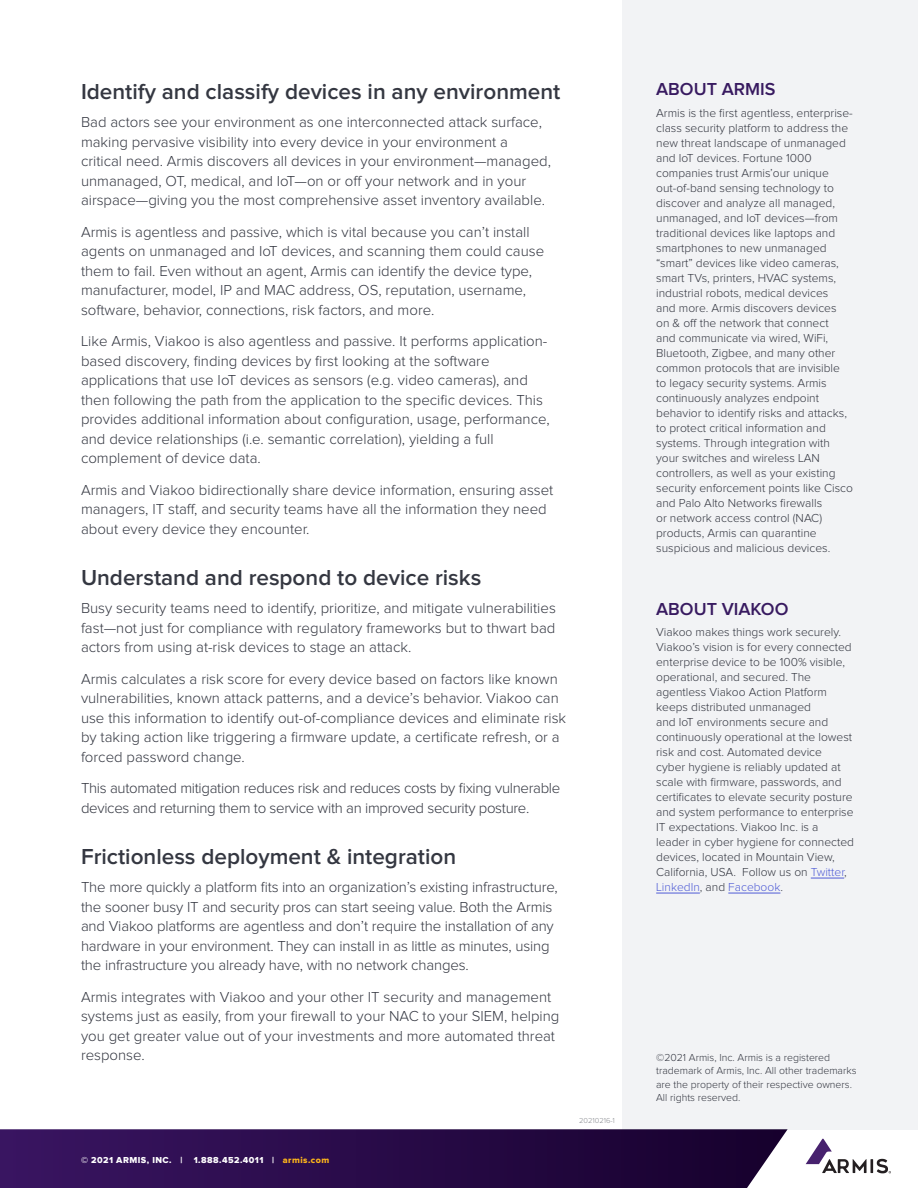
<style>
.page{position:relative;width:918px;height:1188px;background:#fff}
.page>*{position:absolute;margin:0;border:0;box-sizing:border-box;transform-origin:0 0}
.Subhead_Black{font:600 22.5px "Proxima Nova";color:#343741}
.Header_3{font:600 18px "Proxima Nova";color:#381a60}
.t1{font:300 15px/19.5px "Proxima Nova";color:#343741}
.t2{font:300 15px/19.5px "Proxima Nova";letter-spacing:-.02em;color:#343741}
.Sidebar_copy{font:300 12px/15px "Proxima Nova";color:#343741}
.Header_3-2{font:300 12px/15px "Proxima Nova";color:#343741}
.t3{font:300 10.5px/13.5px "Proxima Nova";color:#343741}
.t4{font:9px "Proxima Nova Extrabld";letter-spacing:.05em;color:#fff}
.t5{font:300 7.5px "Proxima Nova";color:#878a8f}
.s1{color:#fdb51a}
.s2{color:#4f5cd6}
</style>
<div class="page">
<div style="left:622px;top:0;width:296px;height:1129px;background:#f2f3f5"></div>
<svg style="left:0;top:1129px;width:788px;height:59px;background:#2e124d"></svg>
<svg style="left:806px;top:1138px;width:85px;height:35px"></svg>
<hr style="left:811px;top:878px;width:33px;height:1px;background:#4f5cd6">
<hr style="left:656px;top:893px;width:44px;height:1px;background:#4f5cd6">
<hr style="left:728px;top:893px;width:52px;height:1px;background:#4f5cd6">
<p class="Subhead_Black" style="left:81px;top:79px;width:481px">Identify and classify devices in any environment</p>
<p class="t1" style="left:81px;top:113px;width:472px">Bad actors see your environment as one interconnected attack surface, making pervasive visibility into every device in your environment a critical need. Armis discovers all devices in your environment—managed, unmanaged, OT, medical, and IoT—on or off your network and in your airspace—giving you the most comprehensive asset inventory available.</p>
<p class="t1" style="left:81px;top:222px;width:465px">Armis is agentless and passive, which is vital because you can’t install agents on unmanaged and IoT devices, and scanning them could cause them to fail. Even without an agent, Armis can identify the device type, manufacturer, model, IP and MAC address, OS, reputation, username, software, behavior, connections, risk factors, and more.</p>
<p class="t1" style="left:81px;top:332px;width:470px">Like Armis, Viakoo is also agentless and passive. It performs application&shy;based discovery, finding devices by first looking at the software applications that use IoT devices as sensors (e.g. video cameras), and then following the path from the application to the specific devices. This provides additional information about configuration, usage, performance, and device relationships (i.e. semantic correlation), yielding a full complement of device data.</p>
<p class="t1" style="left:81px;top:480px;width:474px">Armis and Viakoo bidirectionally share device information, ensuring asset managers, IT staff, and security teams have all the information they need about every device they encounter.</p>
<p class="Subhead_Black" style="left:81px;top:565px;width:402px">Understand and respond to device risks</p>
<p class="t1" style="left:81px;top:599px;width:476px;text-align:justify">Busy security teams need to identify, prioritize, and mitigate vulnerabilities fast—not just for compliance with regulatory frameworks but to thwart bad actors from using at-risk devices to stage an attack.</p>
<p class="t1" style="left:81px;top:669px;width:487px">Armis calculates a risk score for every device based on factors like known vulnerabilities, known attack patterns, and a device’s behavior. Viakoo can use this information to identify out-of-compliance devices and eliminate risk by taking action like triggering a firmware update, a certificate refresh, or a forced password change.</p>
<p class="t2" style="left:81px;top:779px;width:481px">This automated mitigation reduces risk and reduces costs by fixing vulnerable devices and returning them to service with an improved security posture.</p>
<p class="Subhead_Black" style="left:81px;top:844px;width:377px">Frictionless deployment &amp; integration</p>
<p class="t1" style="left:81px;top:878px;width:478px">The more quickly a platform fits into an organization’s existing infrastructure, the sooner busy IT and security pros can start seeing value. Both the Armis and Viakoo platforms are agentless and don’t require the installation of any hardware in your environment. They can install in as little as minutes, using the infrastructure you already have, with no network changes.</p>
<p class="t1" style="left:81px;top:987px;width:480px">Armis integrates with Viakoo and your other IT security and management systems just as easily, from your firewall to your NAC to your SIEM, helping you get greater value out of your investments and more automated threat response.</p>
<p class="t4" style="left:81px;top:1155px;width:103px">© 2021 ARMIS, INC. |</p>
<p class="t4" style="left:194px;top:1155px;width:137px">1.888.452.4011 | <span class="s1">armis.com</span></p>
<p class="t5" style="left:579px;top:1116px;width:37px">20210216-1</p>
<p class="Header_3" style="left:656px;top:79px;width:121px">ABOUT ARMIS</p>
<p class="Sidebar_copy" style="left:656px;top:106px;width:198px">Armis is the first agentless, enterprise&shy;class security platform to address the new threat landscape of unmanaged and IoT devices. Fortune 1000 companies trust Armis’our unique out-of-band sensing technology to discover and analyze all managed, unmanaged, and IoT devices—from traditional devices like laptops and smartphones to new unmanaged “smart” devices like video cameras, smart TVs, printers, HVAC systems, industrial robots, medical devices<br>and more. Armis discovers devices<br>on &amp; off the network that connect<br>and communicate via wired, WiFi, Bluetooth, Zigbee, and many other common protocols that are invisible to legacy security systems. Armis continuously analyzes endpoint behavior to identify risks and attacks, to protect critical information and systems. Through integration with your switches and wireless LAN controllers, as well as your existing security enforcement points like Cisco and Palo Alto Networks firewalls<br>or network access control (NAC) products, Armis can quarantine suspicious and malicious devices.</p>
<p class="Header_3" style="left:656px;top:599px;width:134px">ABOUT VIAKOO</p>
<p class="Header_3-2" style="left:656px;top:625px;width:199px">Viakoo makes things work securely.<br>Viakoo’s vision is for every connected enterprise device to be 100% visible, operational, and secured. The agentless Viakoo Action Platform keeps distributed unmanaged<br>and IoT environments secure and continuously operational at the lowest risk and cost. Automated device cyber hygiene is reliably updated at scale with firmware, passwords, and certificates to elevate security posture and system performance to enterprise IT expectations. Viakoo Inc. is a leader in cyber hygiene for connected devices, located in Mountain View, California, USA. Follow us on <span class="s2">Twitter</span>, <span class="s2">LinkedIn</span>, and <span class="s2">Facebook</span>.</p>
<p class="t3" style="left:656px;top:1051px;width:202px">©2021 Armis, Inc. Armis is a registered trademark of Armis, Inc. All other trademarks are the property of their respective owners.<br>All rights reserved.</p>
</div>
